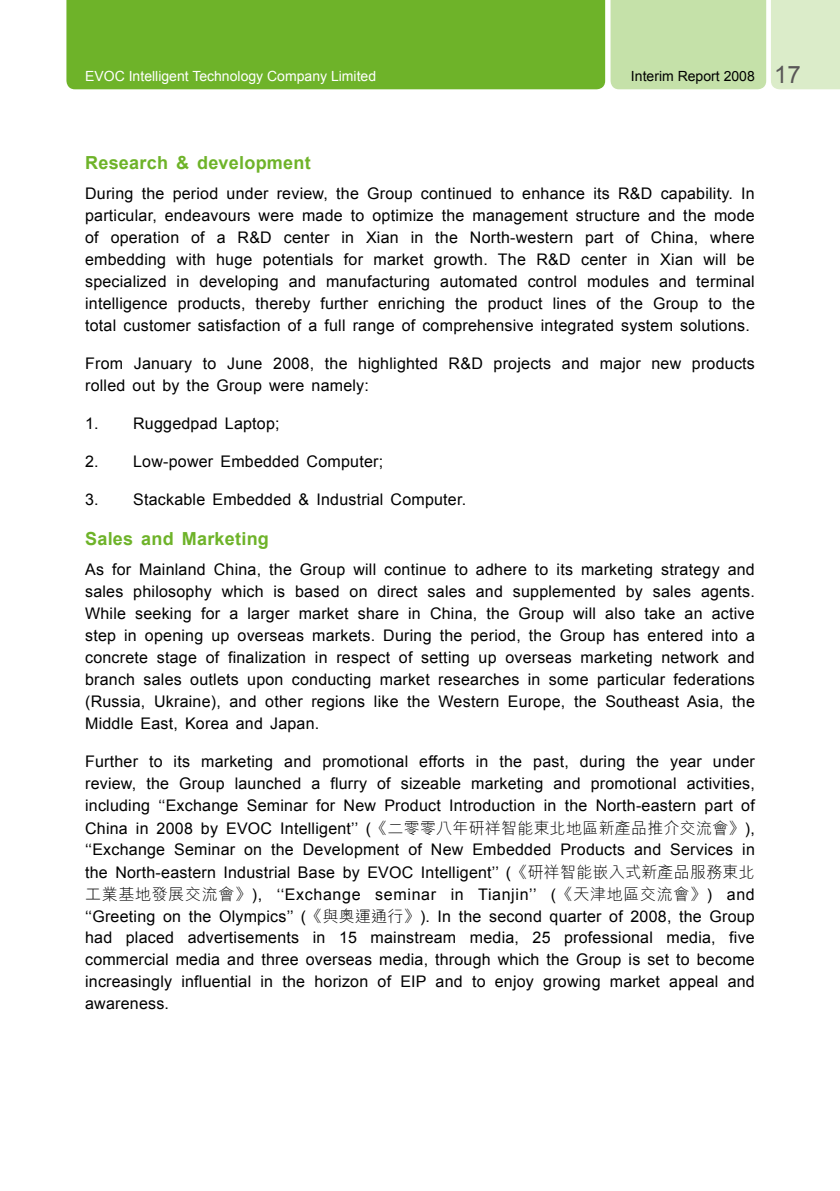
<style>
.page{position:relative;width:840px;height:1191px;background:#fff}
.page>*{position:absolute;margin:0;border:0;box-sizing:border-box;transform-origin:0 0}
.t1{font:700 18px "Arial";letter-spacing:.015em;color:#6eb329}
.t2{font:16px/22px "Arial";letter-spacing:.015em;color:#000;text-align:justify}
.t3{font:14px "Arial";color:#fff}
.t4{font:14px "Arial";color:#000}
.s1{font-size:24px;color:#595757}
.s2{font-family:"M Hei HK";font-weight:300}
</style>
<div class="page">
<div style="left:66px;top:0;width:538px;height:89px;background:#6eb329"></div>
<svg style="left:610px;top:0;width:229px;height:89px;background:#cce5b4"></svg>
<p class="t3" style="left:85px;top:67px;width:292px">EVOC Intelligent Technology Company Limited</p>
<p class="t4" style="left:630px;top:67px;width:171px">Interim Report 2008 <span class="s1">17</span></p>
<p class="t1" style="left:85px;top:150px;width:227px">Research &amp; development</p>
<p class="t2" style="left:85px;top:182px;width:671px">During the period under review, the Group continued to enhance its R&amp;D capability. In particular, endeavours were made to optimize the management structure and the mode of operation of a R&amp;D center in Xian in the North-western part of China, where embedding with huge potentials for market growth. The R&amp;D center in Xian will be specialized in developing and manufacturing automated control modules and terminal intelligence products, thereby further enriching the product lines of the Group to the total customer satisfaction of a full range of comprehensive integrated system solutions.</p>
<p class="t2" style="left:85px;top:352px;width:671px">From January to June 2008, the highlighted R&amp;D projects and major new products rolled out by the Group were namely:</p>
<p class="t2" style="left:85px;top:412px;width:196px">1. Ruggedpad Laptop;</p>
<p class="t2" style="left:85px;top:450px;width:299px">2. Low-power Embedded Computer;</p>
<p class="t2" style="left:85px;top:488px;width:382px">3. Stackable Embedded &amp; Industrial Computer.</p>
<p class="t1" style="left:85px;top:526px;width:185px">Sales and Marketing</p>
<p class="t2" style="left:85px;top:558px;width:671px">As for Mainland China, the Group will continue to adhere to its marketing strategy and sales philosophy which is based on direct sales and supplemented by sales agents.<br>While seeking for a larger market share in China, the Group will also take an active step in opening up overseas markets. During the period, the Group has entered into a concrete stage of finalization in respect of setting up overseas marketing network and branch sales outlets upon conducting market researches in some particular federations (Russia, Ukraine), and other regions like the Western Europe, the Southeast Asia, the Middle East, Korea and Japan.</p>
<p class="t2" style="left:85px;top:750px;width:671px">Further to its marketing and promotional efforts in the past, during the year under review, the Group launched a flurry of sizeable marketing and promotional activities, including ‘‘Exchange Seminar for New Product Introduction in the North-eastern part of China in 2008 by EVOC Intelligent’’ (<span class="s2">《二零零八年研祥智能東北地區新產品推介交流會》</span>), ‘‘Exchange Seminar on the Development of New Embedded Products and Services in the North-eastern Industrial Base by EVOC Intelligent’’ (<span class="s2">《研祥智能嵌入式新產品服務東北工業基地發展交流會》</span>), ‘‘Exchange seminar in Tianjin’’ (<span class="s2">《天津地區交流會》</span>) and ‘‘Greeting on the Olympics’’ (<span class="s2">《與奧運通行》</span>). In the second quarter of 2008, the Group had placed advertisements in 15 mainstream media, 25 professional media, five commercial media and three overseas media, through which the Group is set to become increasingly influential in the horizon of EIP and to enjoy growing market appeal and awareness.</p>
</div>
